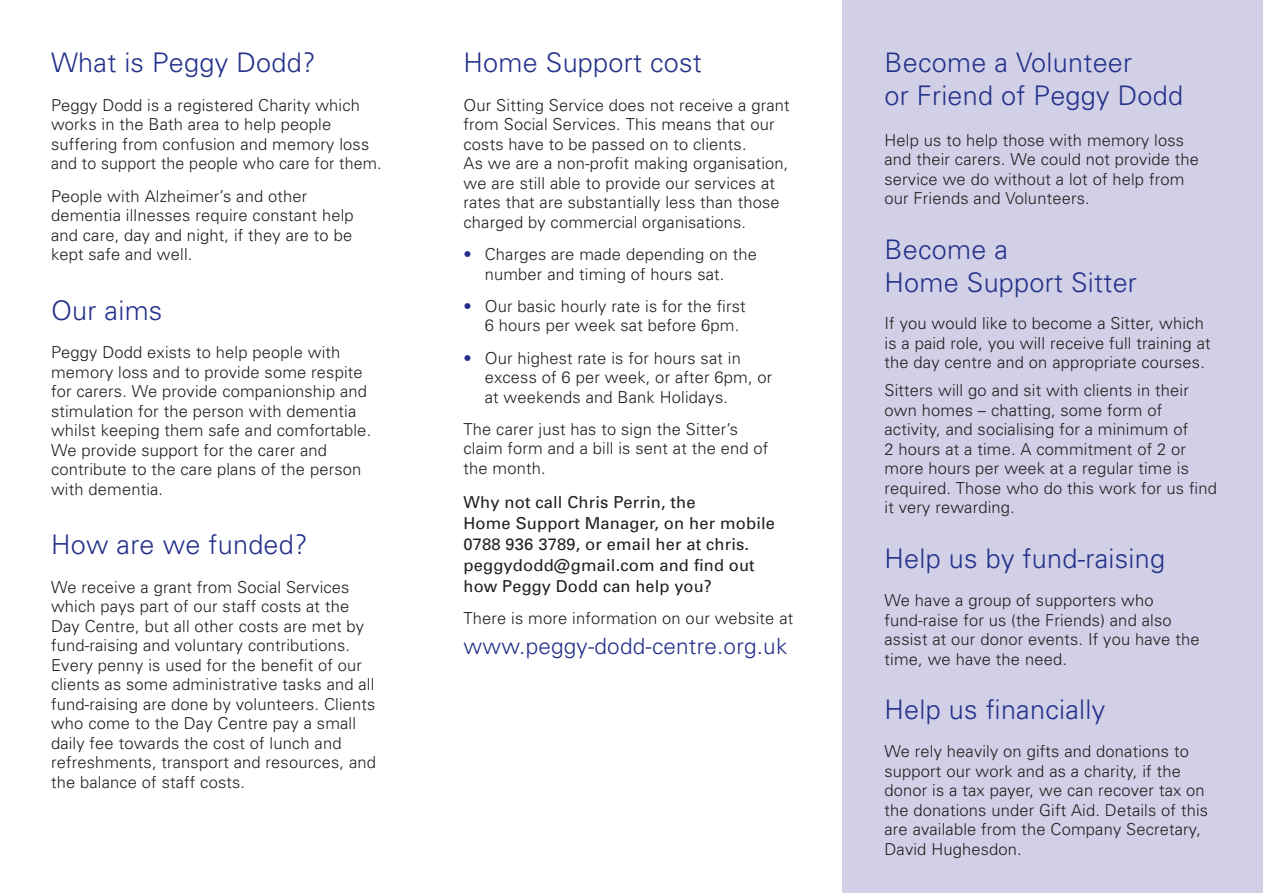
<style>
.page{position:relative;width:1263px;height:893px;background:#fff}
.page>*{position:absolute;margin:0;border:0;box-sizing:border-box;transform-origin:0 0}
.t1{font:300 27px/33px "Univers";letter-spacing:.01em;color:#24318b}
.t2{font:300 22.5px "Univers";letter-spacing:.01em;color:#24318b}
.t3{font:300 16.5px/19.5px "Univers";letter-spacing:.01em;color:#231f20}
.t4{font:16.5px/21px "Univers";letter-spacing:.01em;color:#231f20}
.s1{color:#24318b}
</style>
<div class="page">
<div style="left:842px;top:0;width:421px;height:893px;background:#d1d0e6"></div>
<h1 class="t1" style="left:51px;top:46px;width:266px">What is Peggy Dodd?</h1>
<p class="t3" style="left:51px;top:95px;width:332px">Peggy Dodd is a registered Charity which works in the Bath area to help people suffering from confusion and memory loss and to support the people who care for them.</p>
<p class="t3" style="left:51px;top:186px;width:304px">People with Alzheimer’s and other dementia illnesses require constant help and care, day and night, if they are to be kept safe and well.</p>
<h1 class="t1" style="left:51px;top:294px;width:113px">Our aims</h1>
<p class="t3" style="left:51px;top:343px;width:322px">Peggy Dodd exists to help people with memory loss and to provide some respite for carers. We provide companionship and stimulation for the person with dementia whilst keeping them safe and comfortable.<br>We provide support for the carer and contribute to the care plans of the person with dementia.</p>
<h1 class="t1" style="left:51px;top:528px;width:258px">How are we funded?</h1>
<p class="t3" style="left:51px;top:577px;width:326px">We receive a grant from Social Services which pays part of our staff costs at the Day Centre, but all other costs are met by fund-raising and voluntary contributions.<br>Every penny is used for the benefit of our clients as some administrative tasks and all fund-raising are done by volunteers. Clients who come to the Day Centre pay a small daily fee towards the cost of lunch and refreshments, transport and resources, and the balance of staff costs.</p>
<h1 class="t1" style="left:463px;top:46px;width:240px">Home Support cost</h1>
<p class="t3" style="left:463px;top:95px;width:328px">Our Sitting Service does not receive a grant from Social Services. This means that our costs have to be passed on to clients.<br>As we are a non-profit making organisation, we are still able to provide our services at rates that are substantially less than those charged by commercial organisations.</p>
<p class="t3" style="left:485px;top:245px;width:274px;text-indent:-21px"><span class="s1">•</span> Charges are made depending on the number and timing of hours sat.</p>
<p class="t3" style="left:485px;top:296px;width:262px;text-indent:-21px"><span class="s1">•</span> Our basic hourly rate is for the first<br>6 hours per week sat before 6pm.</p>
<p class="t3" style="left:485px;top:348px;width:289px;text-indent:-21px"><span class="s1">•</span> Our highest rate is for hours sat in excess of 6 per week, or after 6pm, or at weekends and Bank Holidays.</p>
<p class="t3" style="left:463px;top:419px;width:306px">The carer just has to sign the Sitter’s claim form and a bill is sent at the end of the month.</p>
<p class="t4" style="left:463px;top:492px;width:313px">Why not call Chris Perrin, the<br>Home Support Manager, on her mobile<br>0788 936 3789, or email her at chris. peggydodd@gmail.com and find out how Peggy Dodd can help you?</p>
<p class="t3" style="left:463px;top:608px;width:331px">There is more information on our website at</p>
<h2 class="t2" style="left:463px;top:632px;width:325px">www.peggy-dodd-centre.org.uk</h2>
<h1 class="t1" style="left:884px;top:46px;width:300px">Become a Volunteer<br>or Friend of Peggy Dodd</h1>
<p class="t3" style="left:884px;top:130px;width:316px">Help us to help those with memory loss and their carers. We could not provide the service we do without a lot of help from our Friends and Volunteers.</p>
<h1 class="t1" style="left:884px;top:233px;width:254px">Become a<br>Home Support Sitter</h1>
<p class="t3" style="left:884px;top:314px;width:328px">If you would like to become a Sitter, which is a paid role, you will receive full training at the day centre and on appropriate courses.</p>
<p class="t3" style="left:884px;top:381px;width:334px">Sitters will go and sit with clients in their own homes – chatting, some form of activity, and socialising for a minimum of<br>2 hours at a time. A commitment of 2 or more hours per week at a regular time is required. Those who do this work for us find it very rewarding.</p>
<h1 class="t1" style="left:884px;top:541px;width:282px">Help us by fund-raising</h1>
<p class="t3" style="left:884px;top:590px;width:317px">We have a group of supporters who fund-raise for us (the Friends) and also assist at our donor events. If you have the time, we have the need.</p>
<h1 class="t1" style="left:884px;top:693px;width:222px">Help us financially</h1>
<p class="t3" style="left:884px;top:742px;width:325px">We rely heavily on gifts and donations to support our work and as a charity, if the donor is a tax payer, we can recover tax on the donations under Gift Aid. Details of this are available from the Company Secretary, David Hughesdon.</p>
</div>
